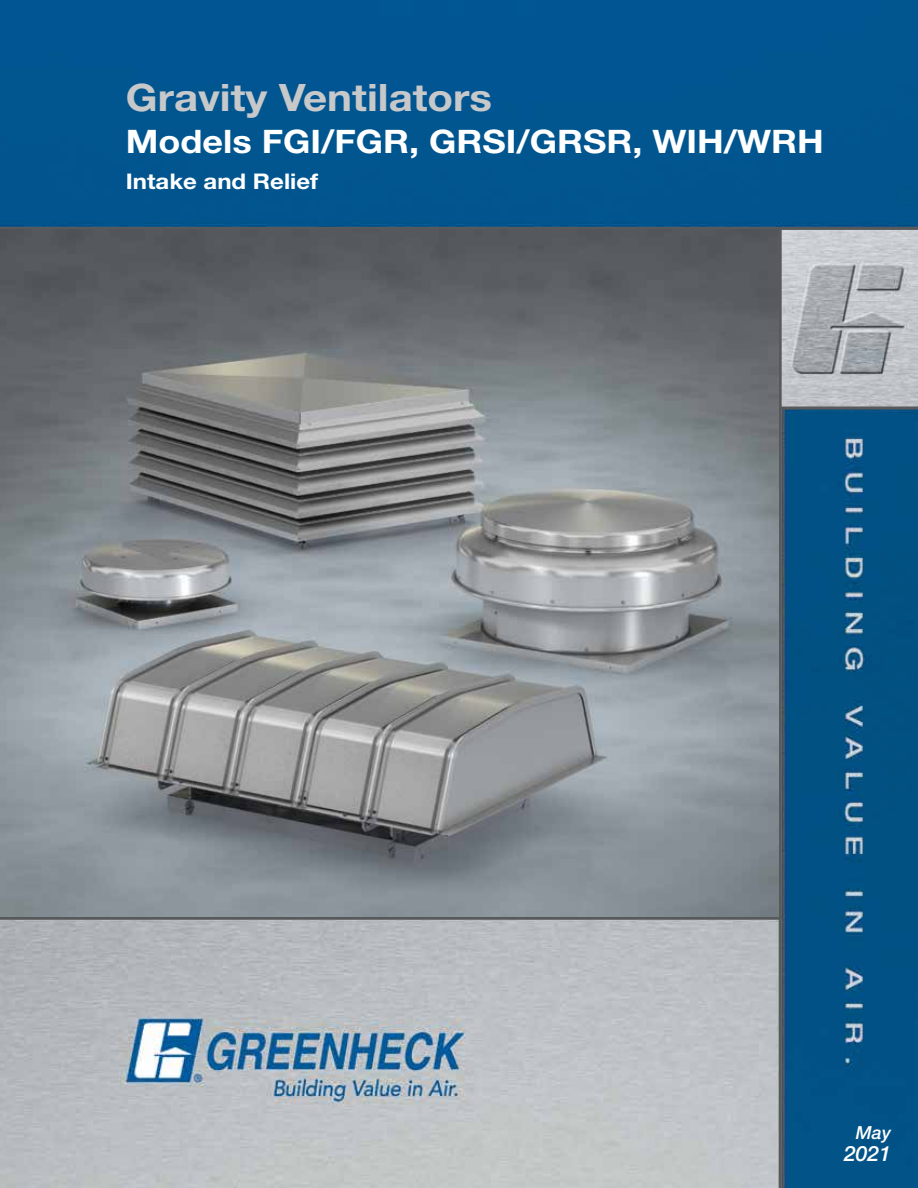
<style>
.page{position:relative;width:918px;height:1188px;background:#fff}
.page>*{position:absolute;margin:0;border:0;box-sizing:border-box;transform-origin:0 0}
.t1{font:700 37.8px "Helvetica Neue LT Std";color:#c7c8ca;scale:1.11 1}
.t2{font:700 32.4px "Helvetica Neue LT Std";color:#fff;scale:1.11 1}
.t3{font:700 21.6px "Helvetica Neue LT Std";color:#fff;scale:1.11 1}
.t4{font:italic 500 21px "Helvetica Neue LT Std";color:#fff}
.t5{font:italic 500 18px "Helvetica Neue LT Std";color:#fff}
</style>
<div class="page">
<img style="left:0;top:0;width:918px;height:1188px">
<hr style="left:0;top:917px;width:782px;height:3px;background:#58595b">
<img style="left:782px;top:230px;width:136px;height:177px">
<hr style="left:0;top:227px;width:918px;height:3px;background:#58595b">
<hr style="left:780px;top:407px;width:138px;height:3px;background:#58595b">
<hr style="left:779px;top:228px;width:3px;height:960px;background:#58595b">
<img style="left:0;top:230px;width:779px;height:686px">
<p class="t1" style="left:126px;top:74px;width:332px">Gravity Ventilators</p>
<p class="t2" style="left:126px;top:121px;width:630px">Models FGI/FGR, GRSI/GRSR, WIH/WRH</p>
<p class="t3" style="left:126px;top:168px;width:175px">Intake and Relief</p>
<p class="t5" style="left:856px;top:1121px;width:37px">May</p>
<p class="t4" style="left:844px;top:1141px;width:48px">2021</p>
</div>
